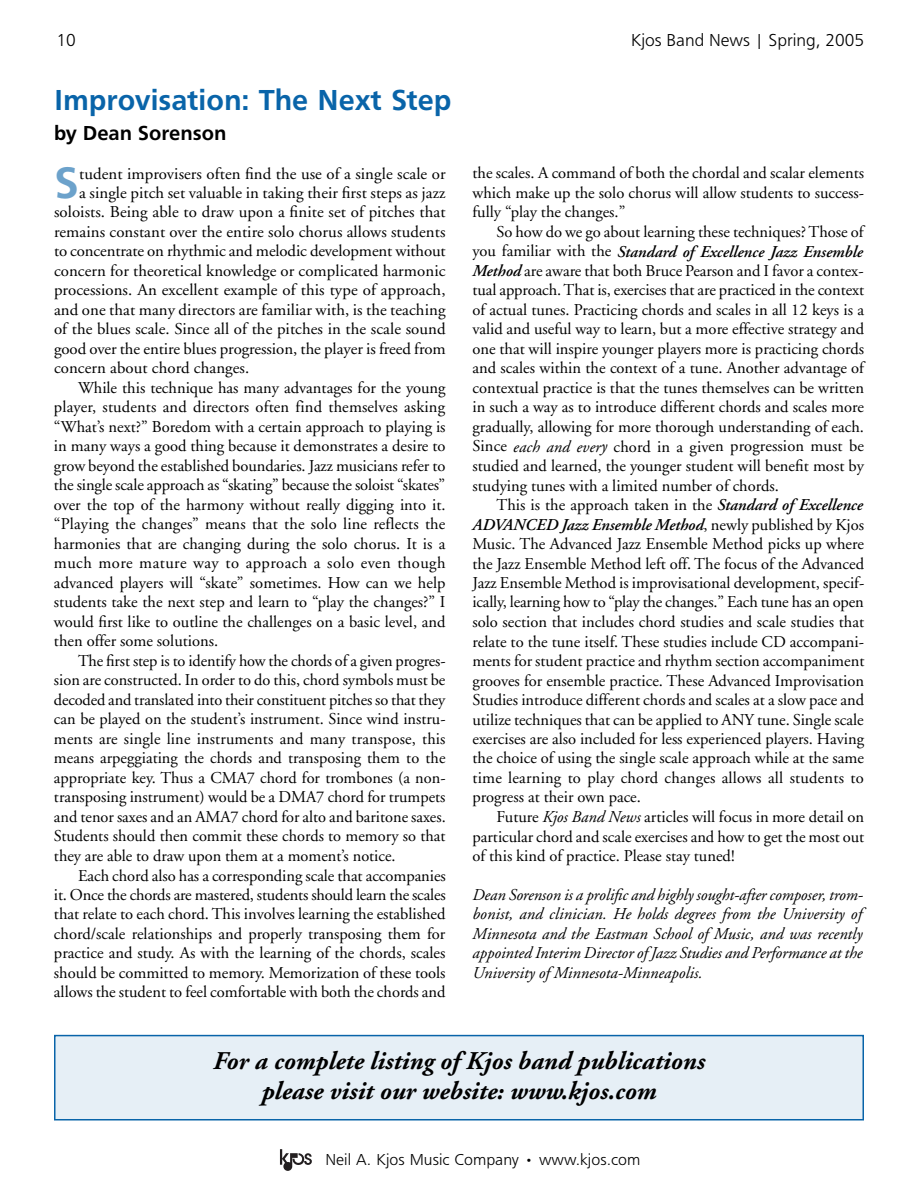
<style>
.page{position:relative;width:918px;height:1188px;background:#fff}
.page>*{position:absolute;margin:0;border:0;box-sizing:border-box;transform-origin:0 0}
.t1{font:45.6px "Frugal Sans Bold DTC";color:#6ca2cb}
.t2{font:30px "Frugal Sans Bold DTC";color:#0964a9}
.t3{font:italic 700 25.5px/30.6px "Adobe Garamond";color:#000;text-align:center}
.t4{font:21px "Frugal Sans Bold DTC";color:#000}
.t5{font:18px "Frugal Sans Light DTC";color:#000}
.t6{font:16.5px/19.5px "Adobe Garamond";color:#000;text-align:justify}
.t7{font:italic 16.5px/19.5px "Adobe Garamond";color:#000;text-align:justify}
.t8{font:16.5px "Adobe Garamond";letter-spacing:.025em;color:#000}
.t9{font:16.5px "Frugal Sans Light DTC";color:#000}
.s1{font-weight:600;font-style:italic}
.s2{font-style:italic}
</style>
<div class="page">
<svg style="left:280px;top:1149px;width:32px;height:22px"></svg>
<div style="left:55px;top:1036px;width:808px;height:84px;background:#e6eff6"></div>
<div style="left:54px;top:1035px;width:810px;height:85px;border:2px solid #0964a9"></div>
<p class="t5" style="left:57px;top:29px;width:21px">10</p>
<p class="t5" style="left:631px;top:29px;width:235px">Kjos Band News | Spring, 2005</p>
<h2 class="t2" style="left:54px;top:82px;width:399px">Improvisation: The Next Step</h2>
<p class="t4" style="left:54px;top:121px;width:174px">by Dean Sorenson</p>
<h1 class="t1" style="left:54px;top:156px;width:26px">S</h1>
<p class="t6" style="left:79px;top:165px;width:368px">tudent improvisers often find the use of a single scale or</p>
<p class="t6" style="left:79px;top:184px;width:368px">a single pitch set valuable in taking their first steps as jazz</p>
<p class="t6" style="left:54px;top:204px;width:393px">soloists. Being able to draw upon a finite set of pitches that</p>
<p class="t6" style="left:54px;top:223px;width:393px">remains constant over the entire solo chorus allows students</p>
<p class="t6" style="left:54px;top:243px;width:393px">to concentrate on rhythmic and melodic development without</p>
<p class="t6" style="left:54px;top:262px;width:393px">concern for theoretical knowledge or complicated harmonic</p>
<p class="t6" style="left:54px;top:282px;width:393px">processions. An excellent example of this type of approach,</p>
<p class="t6" style="left:54px;top:301px;width:393px">and one that many directors are familiar with, is the teaching</p>
<p class="t6" style="left:54px;top:321px;width:393px">of the blues scale. Since all of the pitches in the scale sound</p>
<p class="t6" style="left:54px;top:340px;width:393px">good over the entire blues progression, the player is freed from</p>
<p class="t6" style="left:54px;top:360px;width:197px">concern about chord changes.</p>
<p class="t6" style="left:78px;top:379px;width:369px">While this technique has many advantages for the young</p>
<p class="t6" style="left:54px;top:399px;width:393px">player, students and directors often find themselves asking</p>
<p class="t6" style="left:54px;top:418px;width:393px">“What’s next?” Boredom with a certain approach to playing is</p>
<p class="t6" style="left:54px;top:438px;width:393px">in many ways a good thing because it demonstrates a desire to</p>
<p class="t6" style="left:54px;top:457px;width:393px">grow beyond the established boundaries. Jazz musicians refer to</p>
<p class="t6" style="left:54px;top:477px;width:393px">the single scale approach as “skating” because the soloist “skates”</p>
<p class="t6" style="left:54px;top:496px;width:393px">over the top of the harmony without really digging into it.</p>
<p class="t6" style="left:54px;top:516px;width:393px">“Playing the changes” means that the solo line reflects the</p>
<p class="t6" style="left:54px;top:535px;width:393px">harmonies that are changing during the solo chorus. It is a</p>
<p class="t8" style="left:54px;top:557px;width:393px">much more mature way to approach a solo even though</p>
<p class="t6" style="left:54px;top:574px;width:393px">advanced players will “skate” sometimes. How can we help</p>
<p class="t6" style="left:54px;top:594px;width:393px">students take the next step and learn to “play the changes?” I</p>
<p class="t6" style="left:54px;top:613px;width:393px">would first like to outline the challenges on a basic level, and</p>
<p class="t6" style="left:54px;top:633px;width:166px">then offer some solutions.</p>
<p class="t6" style="left:78px;top:652px;width:369px">The first step is to identify how the chords of a given progres-</p>
<p class="t6" style="left:54px;top:672px;width:393px">sion are constructed. In order to do this, chord symbols must be</p>
<p class="t6" style="left:54px;top:691px;width:393px">decoded and translated into their constituent pitches so that they</p>
<p class="t6" style="left:54px;top:711px;width:393px">can be played on the student’s instrument. Since wind instru-</p>
<p class="t6" style="left:54px;top:730px;width:393px">ments are single line instruments and many transpose, this</p>
<p class="t6" style="left:54px;top:750px;width:393px">means arpeggiating the chords and transposing them to the</p>
<p class="t6" style="left:54px;top:769px;width:393px">appropriate key. Thus a CMA7 chord for trombones (a non-</p>
<p class="t6" style="left:54px;top:789px;width:393px">transposing instrument) would be a DMA7 chord for trumpets</p>
<p class="t6" style="left:54px;top:808px;width:393px">and tenor saxes and an AMA7 chord for alto and baritone saxes.</p>
<p class="t6" style="left:54px;top:828px;width:393px">Students should then commit these chords to memory so that</p>
<p class="t6" style="left:54px;top:847px;width:343px">they are able to draw upon them at a moment’s notice.</p>
<p class="t6" style="left:78px;top:867px;width:369px">Each chord also has a corresponding scale that accompanies</p>
<p class="t6" style="left:54px;top:886px;width:393px">it. Once the chords are mastered, students should learn the scales</p>
<p class="t6" style="left:54px;top:906px;width:393px">that relate to each chord. This involves learning the established</p>
<p class="t6" style="left:54px;top:925px;width:393px">chord/scale relationships and properly transposing them for</p>
<p class="t6" style="left:54px;top:945px;width:393px">practice and study. As with the learning of the chords, scales</p>
<p class="t6" style="left:54px;top:964px;width:393px">should be committed to memory. Memorization of these tools</p>
<p class="t6" style="left:54px;top:984px;width:393px">allows the student to feel comfortable with both the chords and</p>
<p class="t6" style="left:472px;top:165px;width:393px">the scales. A command of both the chordal and scalar elements which make up the solo chorus will allow students to success&shy;fully “play the changes.”</p>
<p class="t6" style="left:472px;top:223px;width:393px;text-indent:24px">So how do we go about learning these techniques? Those of you familiar with the <span class="s1">Standard of Excellence Jazz Ensemble Method</span> are aware that both Bruce Pearson and I favor a contex&shy;tual approach. That is, exercises that are practiced in the context of actual tunes. Practicing chords and scales in all 12 keys is a valid and useful way to learn, but a more effective strategy and one that will inspire younger players more is practicing chords and scales within the context of a tune. Another advantage of contextual practice is that the tunes themselves can be written in such a way as to introduce different chords and scales more gradually, allowing for more thorough understanding of each.<br>Since <span class="s2">each and every</span> chord in a given progression must be studied and learned, the younger student will benefit most by studying tunes with a limited number of chords.</p>
<p class="t6" style="left:472px;top:496px;width:393px;text-indent:24px">This is the approach taken in the <span class="s1">Standard of Excellence ADVANCED Jazz Ensemble Method</span>, newly published by Kjos Music. The Advanced Jazz Ensemble Method picks up where the Jazz Ensemble Method left off. The focus of the Advanced Jazz Ensemble Method is improvisational development, specif&shy;ically, learning how to “play the changes.” Each tune has an open solo section that includes chord studies and scale studies that relate to the tune itself. These studies include CD accompani&shy;ments for student practice and rhythm section accompaniment grooves for ensemble practice. These Advanced Improvisation Studies introduce different chords and scales at a slow pace and utilize techniques that can be applied to ANY tune. Single scale exercises are also included for less experienced players. Having the choice of using the single scale approach while at the same time learning to play chord changes allows all students to progress at their own pace.</p>
<p class="t6" style="left:473px;top:808px;width:393px;text-indent:24px">Future <span class="s2">Kjos Band News</span> articles will focus in more detail on particular chord and scale exercises and how to get the most out of this kind of practice. Please stay tuned!</p>
<p class="t7" style="left:472px;top:887px;width:392px">Dean Sorenson is a prolific and highly sought-after composer, trom&shy;bonist, and clinician. He holds degrees from the University of Minnesota and the Eastman School of Music, and was recently appointed Interim Director of Jazz Studies and Performance at the University of Minnesota-Minneapolis.</p>
<h3 class="t3" style="left:213px;top:1048px;width:493px">For a complete listing of Kjos band publications please visit our website: www.kjos.com</h3>
<p class="t9" style="left:325px;top:1149px;width:316px">Neil A. Kjos Music Company • www.kjos.com</p>
</div>
